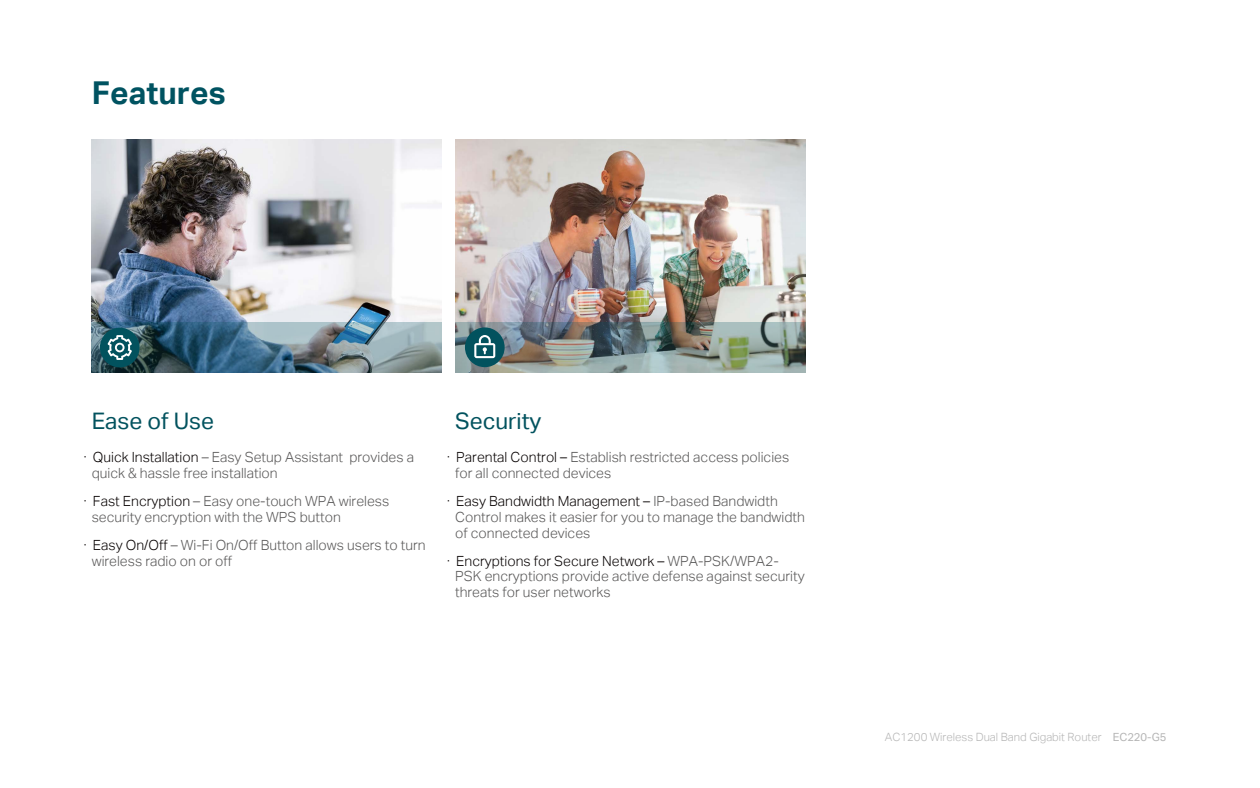
<style>
.page{position:relative;width:1260px;height:788px;background:#fff}
.page>*{position:absolute;margin:0;border:0;box-sizing:border-box;transform-origin:0 0}
.t1{font:31.5px "TP Link Aktiv Bold";color:#005361}
.t2{font:22.75px "TP Link Aktiv Regular";color:#02525e}
.t3{font:14px/15.8px "TP Link Aktiv Light";color:#585757}
.t4{font:11.38px "TP Link Aktiv Light";color:#b5b5b5}
.s1{color:#060001}
.s2{font-family:"TP Link Aktiv Regular";font-size:11.2px}
</style>
<div class="page">
<img style="left:92px;top:139px;width:350px;height:183px">
<img style="left:92px;top:322px;width:350px;height:50px">
<div style="left:100px;top:327px;width:40px;height:40px;background:#02525e;border-radius:50%"></div>
<svg style="left:108px;top:335px;width:24px;height:25px"></svg>
<img style="left:455px;top:139px;width:350px;height:183px">
<img style="left:455px;top:322px;width:350px;height:50px">
<div style="left:465px;top:327px;width:40px;height:40px;background:#02525e;border-radius:50%"></div>
<svg style="left:474px;top:335px;width:21px;height:23px"></svg>
<h1 class="t1" style="left:92px;top:75px;width:135px">Features</h1>
<h2 class="t2" style="left:92px;top:407px;width:124px">Ease of Use</h2>
<h2 class="t2" style="left:455px;top:407px;width:88px">Security</h2>
<p class="t3" style="left:92px;top:449px;width:324px;text-indent:-8px"><span class="s1">· Quick Installation</span> – Easy Setup Assistant provides a quick &amp; hassle free installation</p>
<p class="t3" style="left:92px;top:493px;width:299px;text-indent:-8px"><span class="s1">· Fast Encryption</span> – Easy one-touch WPA wireless security encryption with the WPS button</p>
<p class="t3" style="left:92px;top:537px;width:336px;text-indent:-8px"><span class="s1">· Easy On/Off</span> – Wi-Fi On/Off Button allows users to turn wireless radio on or off</p>
<p class="t3" style="left:455px;top:449px;width:336px;text-indent:-8px"><span class="s1">· Parental Control –</span> Establish restricted access policies for all connected devices</p>
<p class="t3" style="left:455px;top:493px;width:351px;text-indent:-8px"><span class="s1">· Easy Bandwidth Management –</span> IP-based Bandwidth<br>Control makes it easier for you to manage the bandwidth of connected devices</p>
<p class="t3" style="left:455px;top:552px;width:351px;text-indent:-8px"><span class="s1">· Encryptions for Secure Network –</span> WPA-PSK/WPA2-<br>PSK encryptions provide active defense against security threats for user networks</p>
<p class="t4" style="left:885px;top:730px;width:283px">AC1200 Wireless Dual Band Gigabit Router <span class="s2">EC220-G5</span></p>
</div>
